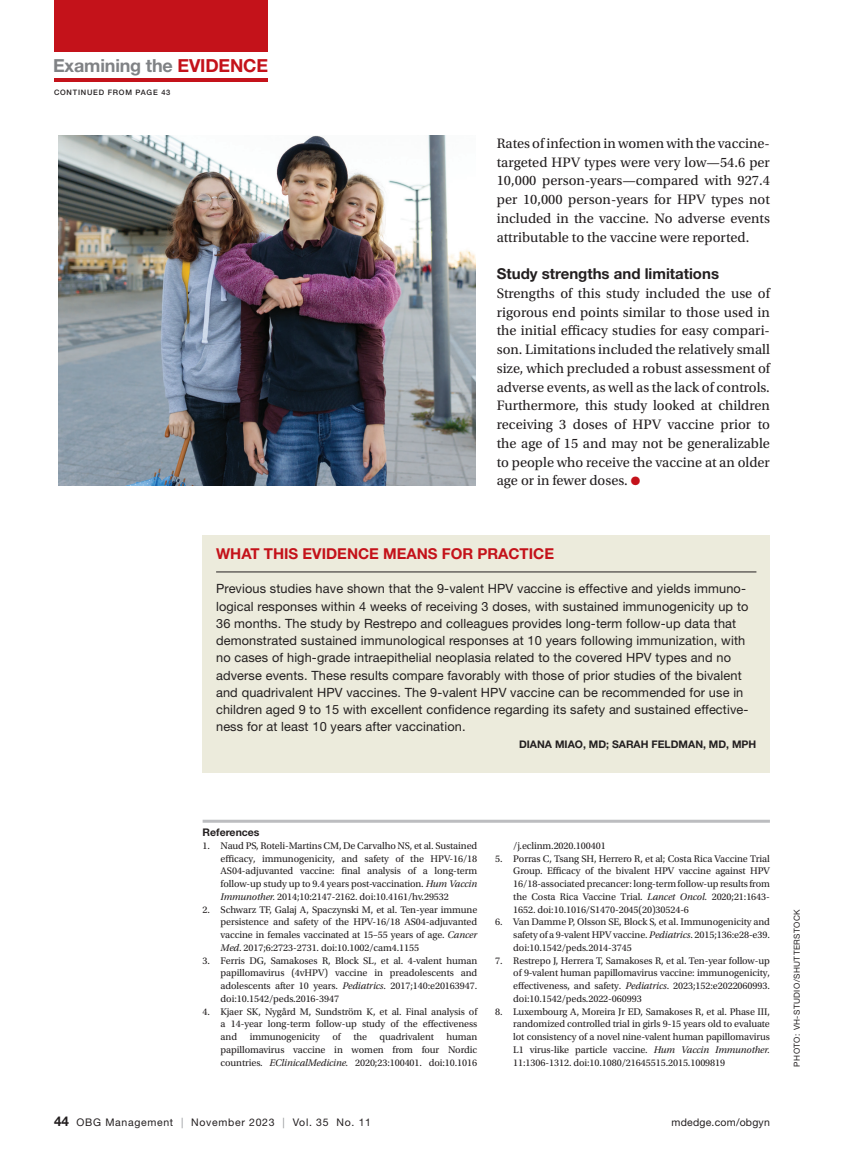
<style>
.page{position:relative;width:851px;height:1161px;background:#fff}
.page>*{position:absolute;margin:0;border:0;box-sizing:border-box;transform-origin:0 0}
.t1{font:700 18px "Helvetica Neue LT Std";letter-spacing:-.01em;color:#808285}
.head_evidence{font:700 15px "Helvetica Neue LT Std";color:#c4121a}
.sub2{font:700 15px "Helvetica Neue LT Std";color:#231f20}
.body_no_indent{font:14.4px/18.8px "Utopia Std";color:#231f20;text-align:justify}
.body_evidence_no_indent{font:12.75px/17.2px "Helvetica Neue LT Std";letter-spacing:.01em;color:#231f20}
.t2{font:10.5px "Helvetica Neue LT Std";letter-spacing:.065em;color:#231f20}
.bbody_evidence_byline{font:700 10.5px "Helvetica Neue LT Std";color:#231f20}
.t3{font:10.5px "Helvetica Neue LT Std";letter-spacing:.02em;color:#231f20}
.sub3_references{font:700 10.5px "Helvetica Neue LT Std";color:#231f20}
.t4{font:10.2px/12.8px "Utopia Std";letter-spacing:-.01em;color:#231f20;text-align:justify}
.t5{font:8.25px "Helvetica Neue LT Std";letter-spacing:.05em;color:#231f20}
.t6{font:500 7.5px "Helvetica Neue LT Std";letter-spacing:.1em;color:#231f20}
.s1{color:#c4121a}
.s2{font-style:italic}
.s3{font-weight:700;font-size:13.5px}
.s4{color:#939598}
</style>
<div class="page">
<div style="left:54px;top:0;width:213px;height:52px;background:#c4121a"></div>
<hr style="left:54px;top:79px;width:213px;height:3px;background:#c4121a">
<div style="left:202px;top:535px;width:568px;height:238px;background:#ecebdc"></div>
<hr style="left:216px;top:572px;width:540px;height:1px;background:#231f20">
<hr style="left:202px;top:820px;width:568px;height:3px;background:#bcbdc0">
<img style="left:58px;top:135px;width:418px;height:350px">
<h1 class="t1" style="left:53px;top:55px;width:216px">Examining the <span class="s1">EVIDENCE</span></h1>
<p class="t6" style="left:54px;top:88px;width:118px">CONTINUED FROM PAGE 43</p>
<p class="body_no_indent" style="left:496px;top:134px;width:275px">Rates of infection in women with the vaccine&shy;targeted HPV types were very low—54.6 per 10,000 person-years—compared with 927.4 per 10,000 person-years for HPV types not included in the vaccine. No adverse events attributable to the vaccine were reported.</p>
<p class="sub2" style="left:496px;top:264px;width:224px">Study strengths and limitations</p>
<p class="body_no_indent" style="left:496px;top:284px;width:275px">Strengths of this study included the use of rigorous end points similar to those used in the initial efficacy studies for easy compari&shy;son. Limitations included the relatively small size, which precluded a robust assessment of adverse events, as well as the lack of controls.<br>Furthermore, this study looked at children receiving 3 doses of HPV vaccine prior to the age of 15 and may not be generalizable to people who receive the vaccine at an older age or in fewer doses. <span class="s1">●</span></p>
<p class="head_evidence" style="left:216px;top:545px;width:339px">WHAT THIS EVIDENCE MEANS FOR PRACTICE</p>
<p class="body_evidence_no_indent" style="left:216px;top:580px;width:534px">Previous studies have shown that the 9-valent HPV vaccine is effective and yields immuno&shy;logical responses within 4 weeks of receiving 3 doses, with sustained immunogenicity up to 36 months. The study by Restrepo and colleagues provides long-term follow-up data that demonstrated sustained immunological responses at 10 years following immunization, with no cases of high-grade intraepithelial neoplasia related to the covered HPV types and no adverse events. These results compare favorably with those of prior studies of the bivalent and quadrivalent HPV vaccines. The 9-valent HPV vaccine can be recommended for use in children aged 9 to 15 with excellent confidence regarding its safety and sustained effective&shy;ness for at least 10 years after vaccination.</p>
<p class="bbody_evidence_byline" style="left:519px;top:738px;width:239px">DIANA MIAO, MD; SARAH FELDMAN, MD, MPH</p>
<p class="sub3_references" style="left:202px;top:826px;width:58px">References</p>
<p class="t4" style="left:221px;top:840px;width:258px;text-indent:-18px">1. Naud PS, Roteli-Martins CM, De Carvalho NS, et al. Sustained efficacy, immunogenicity, and safety of the HPV-16/18<br>AS04-adjuvanted vaccine: final analysis of a long-term follow-up study up to 9.4 years post-vaccination. <span class="s2">Hum Vaccin Immunother.</span> 2014;10:2147-2162. doi:10.4161/hv.29532</p>
<p class="t4" style="left:221px;top:903px;width:258px;text-indent:-18px">2. Schwarz TF, Galaj A, Spaczynski M, et al. Ten-year immune persistence and safety of the HPV-16/18 AS04-adjuvanted vaccine in females vaccinated at 15–55 years of age. <span class="s2">Cancer Med</span>. 2017;6:2723-2731. doi:10.1002/cam4.1155</p>
<p class="t4" style="left:221px;top:954px;width:258px;text-indent:-18px">3. Ferris DG, Samakoses R, Block SL, et al. 4-valent human papillomavirus (4vHPV) vaccine in preadolescents and adolescents after 10 years. <span class="s2">Pediatrics</span>. 2017;140:e20163947. doi:10.1542/peds.2016-3947</p>
<p class="t4" style="left:221px;top:1005px;width:258px;text-indent:-18px">4. Kjaer SK, Nygård M, Sundström K, et al. Final analysis of a 14-year long-term follow-up study of the effectiveness and immunogenicity of the quadrivalent human papillomavirus vaccine in women from four Nordic countries. <span class="s2">EClinicalMedicine.</span> 2020;23:100401. doi:10.1016</p>
<p class="t4" style="left:513px;top:840px;width:94px">/j.eclinm.2020.100401</p>
<p class="t4" style="left:513px;top:852px;width:258px;text-indent:-18px">5. Porras C, Tsang SH, Herrero R, et al; Costa Rica Vaccine Trial Group. Efficacy of the bivalent HPV vaccine against HPV 16/18-associated precancer: long-term follow-up results from the Costa Rica Vaccine Trial. <span class="s2">Lancet Oncol.</span> 2020;21:1643- 1652. doi:10.1016/S1470-2045(20)30524-6</p>
<p class="t4" style="left:513px;top:916px;width:258px;text-indent:-18px">6. Van Damme P, Olsson SE, Block S, et al. Immunogenicity and safety of a 9-valent HPV vaccine. <span class="s2">Pediatrics</span>. 2015;136:e28-e39. doi:10.1542/peds.2014-3745</p>
<p class="t4" style="left:513px;top:954px;width:258px;text-indent:-18px">7. Restrepo J, Herrera T, Samakoses R, et al. Ten-year follow-up of 9-valent human papillomavirus vaccine: immunogenicity, effectiveness, and safety. <span class="s2">Pediatrics</span>. 2023;152:e2022060993. doi:10.1542/peds.2022-060993</p>
<p class="t4" style="left:513px;top:1005px;width:258px;text-indent:-18px">8. Luxembourg A, Moreira Jr ED, Samakoses R, et al. Phase III, randomized controlled trial in girls 9-15 years old to evaluate lot consistency of a novel nine-valent human papillomavirus L1 virus-like particle vaccine. <span class="s2">Hum Vaccin Immunother.<br></span>11:1306-1312. doi:10.1080/21645515.2015.1009819</p>
<p class="t2" style="left:54px;top:1116px;width:318px"><span class="s3">44</span> OBG Management <span class="s4">|</span> November 2023 <span class="s4">|</span> Vol. 35 No. 11</p>
<p class="t3" style="left:671px;top:1116px;width:100px">mdedge.com/obgyn</p>
<p class="t5" style="left:792px;top:1066px;width:159px;rotate:-90deg">PHOTO: VH-STUDIO/SHUTTERSTOCK</p>
</div>
